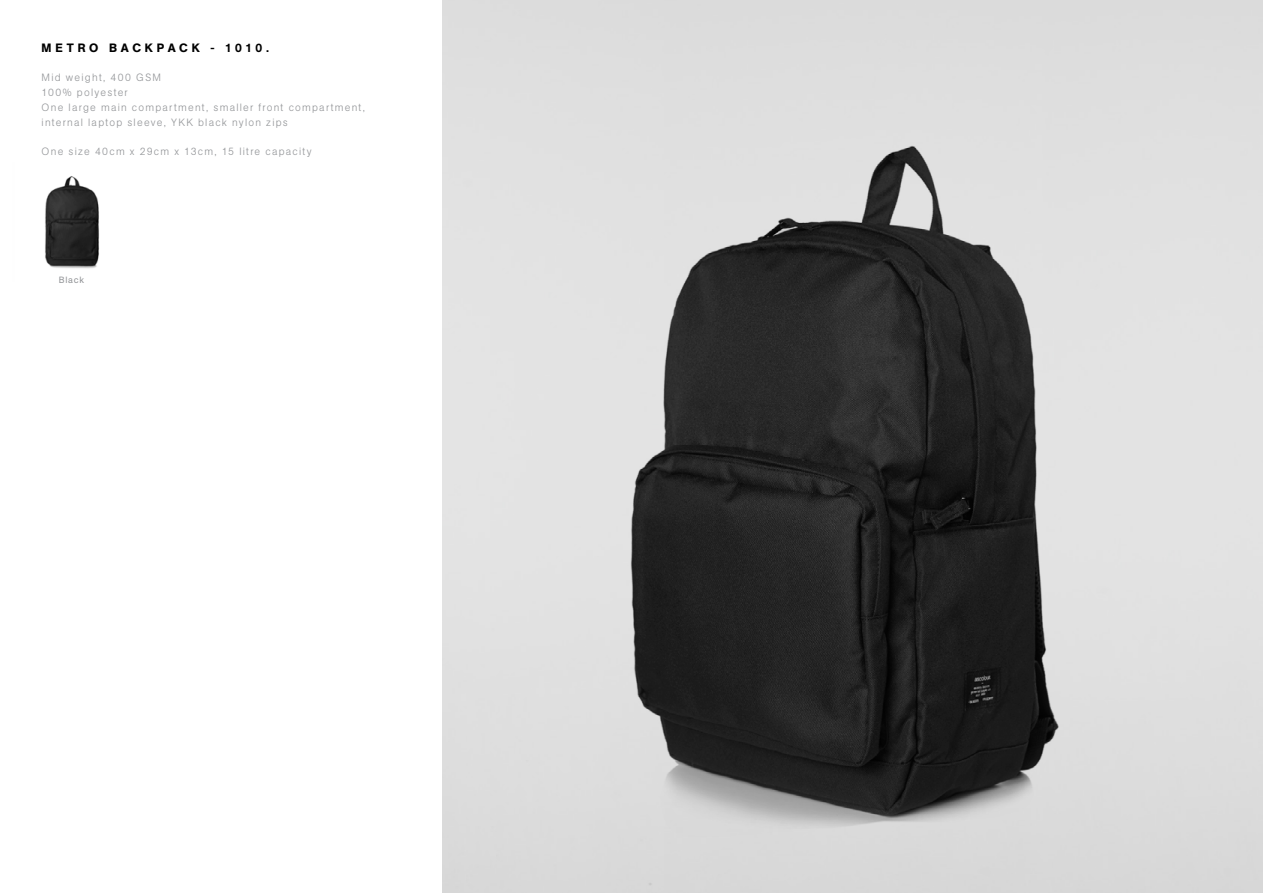
<style>
.page{position:relative;width:1263px;height:893px;background:#fff}
.page>*{position:absolute;margin:0;border:0;box-sizing:border-box;transform-origin:0 0}
.t1{font:500 12px "AG Book Pro";letter-spacing:.315em;color:#000}
.t2{font:300 10.5px/15px "AG Book Pro";letter-spacing:.12em;color:#939598}
.t3{font:9px "AG Book Pro";letter-spacing:.08em;color:#939598}
</style>
<div class="page">
<img style="left:45px;top:176px;width:54px;height:93px">
<img style="left:443px;top:49px;width:820px;height:844px">
<p class="t1" style="left:42px;top:40px;width:229px">METRO BACKPACK - 1010.</p>
<p class="t2" style="left:42px;top:69px;width:325px">Mid weight, 400 GSM<br>100% polyester<br>One large main compartment, smaller front compartment, internal laptop sleeve, YKK black nylon zips</p>
<p class="t2" style="left:42px;top:143px;width:272px">One size 40cm x 29cm x 13cm, 15 litre capacity</p>
<p class="t3" style="left:59px;top:274px;width:27px">Black</p>
</div>
